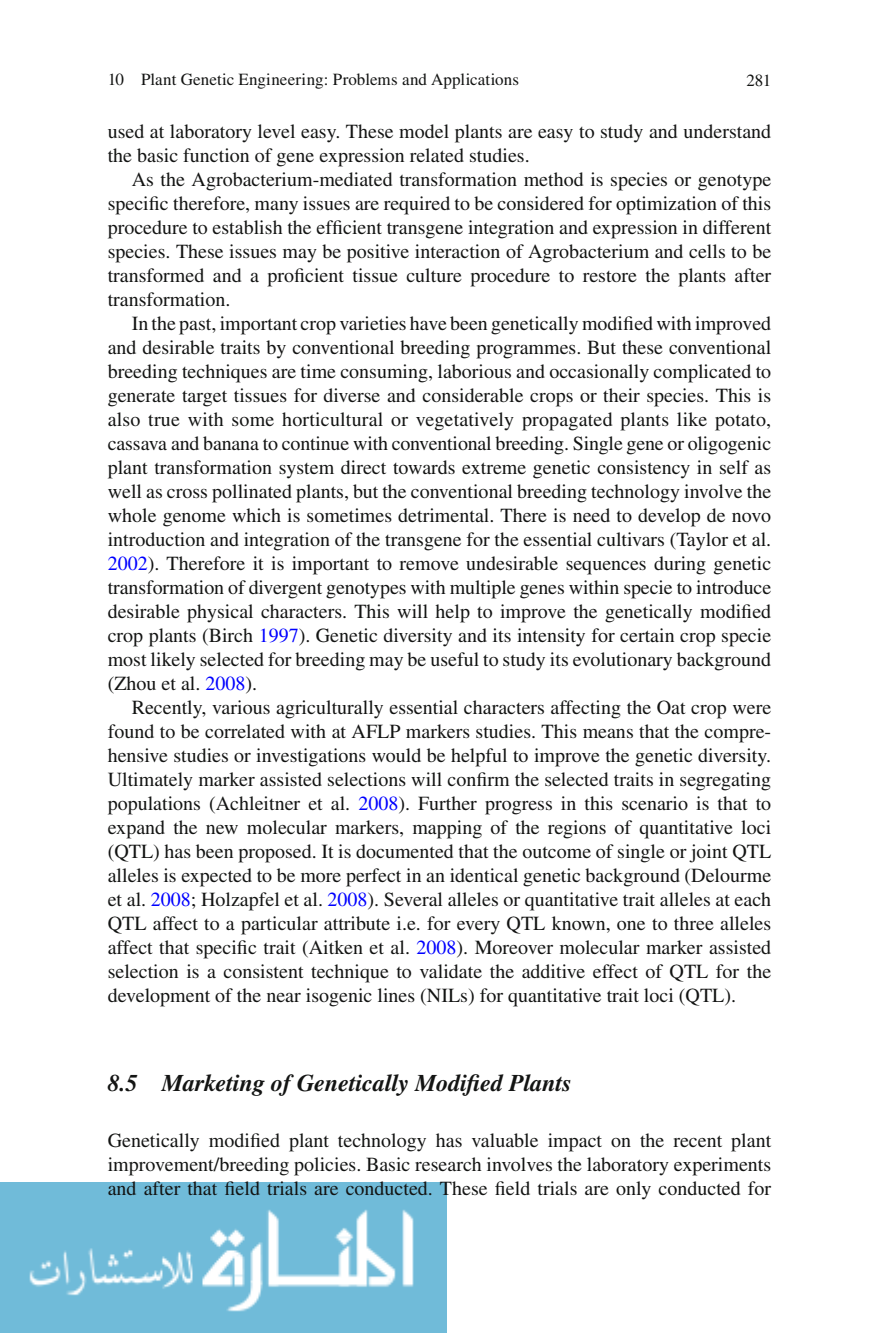
<style>
.page{position:relative;width:879px;height:1333px;background:#fff}
.page>*{position:absolute;margin:0;border:0;box-sizing:border-box;transform-origin:0 0}
.t1{font:italic 700 24px "Times";color:#131413}
.t2{font:20px/24px "Times";color:#131413;text-align:justify}
.t3{font:17px "Times";letter-spacing:.005em;color:#131413}
.s1{color:#00f}
</style>
<div class="page">
<img style="left:0;top:1182px;width:446px;height:150px">
<p class="t3" style="left:108px;top:73px;width:413px">10 Plant Genetic Engineering: Problems and Applications</p>
<p class="t3" style="left:746px;top:74px;width:26px">281</p>
<p class="t2" style="left:108px;top:121px;width:665px">used at laboratory level easy. These model plants are easy to study and understand the basic function of gene expression related studies.</p>
<p class="t2" style="left:108px;top:169px;width:665px;text-indent:24px">As the Agrobacterium-mediated transformation method is species or genotype speci fi c therefore, many issues are required to be considered for optimization of this procedure to establish the ef fi cient transgene integration and expression in different species. These issues may be positive interaction of Agrobacterium and cells to be transformed and a pro fi cient tissue culture procedure to restore the plants after transformation.</p>
<p class="t2" style="left:108px;top:313px;width:665px;text-indent:24px">In the past, important crop varieties have been genetically modi fi ed with improved and desirable traits by conventional breeding programmes. But these conventional breeding techniques are time consuming, laborious and occasionally complicated to generate target tissues for diverse and considerable crops or their species. This is also true with some horticultural or vegetatively propagated plants like potato, cassava and banana to continue with conventional breeding. Single gene or oligogenic plant transformation system direct towards extreme genetic consistency in self as well as cross pollinated plants, but the conventional breeding technology involve the whole genome which is sometimes detrimental. There is need to develop de novo introduction and integration of the transgene for the essential cultivars (Taylor et al.<br><span class="s1">2002</span> ). Therefore it is important to remove undesirable sequences during genetic transformation of divergent genotypes with multiple genes within specie to introduce desirable physical characters. This will help to improve the genetically modi fi ed crop plants (Birch <span class="s1">1997</span> ) . Genetic diversity and its intensity for certain crop specie most likely selected for breeding may be useful to study its evolutionary background (Zhou et al. <span class="s1">2008</span> ) .</p>
<p class="t2" style="left:108px;top:697px;width:665px;text-indent:24px">Recently, various agriculturally essential characters affecting the Oat crop were found to be correlated with at AFLP markers studies. This means that the compre&shy;hensive studies or investigations would be helpful to improve the genetic diversity.<br>Ultimately marker assisted selections will con fi rm the selected traits in segregating populations (Achleitner et al. <span class="s1">2008</span> ) . Further progress in this scenario is that to expand the new molecular markers, mapping of the regions of quantitative loci (QTL) has been proposed. It is documented that the outcome of single or joint QTL alleles is expected to be more perfect in an identical genetic background (Delourme et al. <span class="s1">2008</span> ; Holzapfel et al. <span class="s1">2008</span> ) . Several alleles or quantitative trait alleles at each QTL affect to a particular attribute i.e. for every QTL known, one to three alleles affect that speci fi c trait (Aitken et al. <span class="s1">2008</span> ) . Moreover molecular marker assisted selection is a consistent technique to validate the additive effect of QTL for the development of the near isogenic lines (NILs) for quantitative trait loci (QTL).</p>
<p class="t1" style="left:108px;top:1073px;width:465px">8.5 Marketing of Genetically Modi fi ed Plants</p>
<p class="t2" style="left:108px;top:1129px;width:665px">Genetically modi fi ed plant technology has valuable impact on the recent plant improvement/breeding policies. Basic research involves the laboratory experiments and after that fi eld trials are conducted. These fi eld trials are only conducted for</p>
</div>
